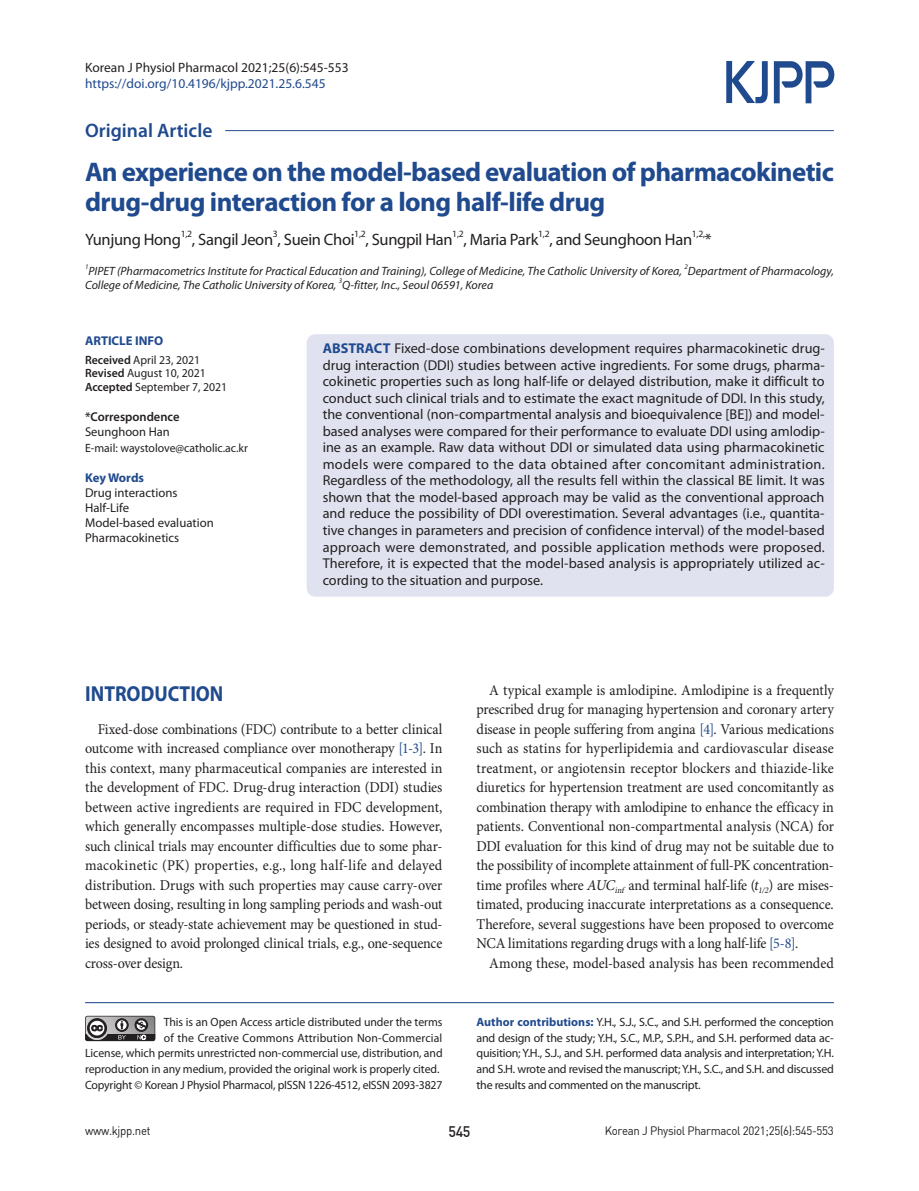
<style>
.page{position:relative;width:919px;height:1191px;background:#fff}
.page>*{position:absolute;margin:0;border:0;box-sizing:border-box;transform-origin:0 0}
.t1{font:700 27px/30px "Myriad Pro";letter-spacing:-.025em;color:#204a8e}
.t2{font:700 21.75px "Myriad Pro";color:#204a8e;scale:.9 1}
.t3{font:600 19.5px "Myriad Pro";color:#204a8e}
.t4{font:16.5px "Myriad Pro";letter-spacing:-.02em;color:#231f20}
.t5{font:15px/19.5px "Minion Pro";letter-spacing:-.01em;color:#231f20;text-align:justify;scale:.94 1}
.t6{font:15px "Dinmed";color:#231f20;scale:.95 1}
.t7{font:14.25px/16.5px "Myriad Pro";color:#231f20;text-align:justify}
.t8{font:13.5px "Myriad Pro";color:#204a8e}
.t9{font:13.5px "Myriad Pro";color:#231f20}
.t10{font:12.75px/15px "Myriad Pro";color:#231f20}
.t11{font:700 12.75px "Myriad Pro";color:#204a8e}
.t12{font:600 12.75px "Myriad Pro";color:#231f20}
.t13{font:12px/15.8px "Myriad Pro";letter-spacing:-.005em;color:#231f20;text-align:justify}
.t14{font:italic 12px "Myriad Pro";color:#231f20}
.t15{font:12px "Dinreg";letter-spacing:-.025em;color:#231f20;scale:.95 1}
.t16{font:9.6px "Myriad Pro";color:#231f20}
.t17{font:italic 7.05px "Myriad Pro";color:#231f20}
.s1{font-weight:600}
.s2{font-weight:700;color:#204a8e}
.s3{color:#204a8e}
.s4{font-style:italic}
</style>
<div class="page">
<hr style="left:85px;top:1002px;width:748px;height:1px;background:#204a8e">
<svg style="left:85px;top:1015px;width:70px;height:26px;background:#7c7b7b"></svg>
<hr style="left:225px;top:130px;width:608px;height:1px;background:#204a8e">
<svg style="left:726px;top:61px;width:108px;height:42px"></svg>
<div style="left:306px;top:334px;width:527px;height:262px;background:#e0e3ef;border-radius:9px"></div>
<p class="t9" style="left:85px;top:59px;width:265px">Korean J Physiol Pharmacol 2021;25(6):545-553</p>
<p class="t8" style="left:85px;top:76px;width:242px">https://doi.org/10.4196/kjpp.2021.25.6.545</p>
<h3 class="t3" style="left:85px;top:118px;width:129px">Original Article</h3>
<h1 class="t1" style="left:85px;top:156px;width:750px">An experience on the model-based evaluation of pharmacokinetic drug-drug interaction for a long half-life drug</h1>
<p class="t4" style="left:85px;top:229px;width:97px">Yunjung Hong</p>
<p class="t16" style="left:181px;top:228px;width:13px">1,2</p>
<p class="t4" style="left:192px;top:229px;width:164px">, Sangil Jeon , Suein Choi</p>
<p class="t16" style="left:273px;top:228px;width:6px">3</p>
<p class="t16" style="left:354px;top:228px;width:13px">1,2</p>
<p class="t4" style="left:365px;top:229px;width:88px">, Sungpil Han</p>
<p class="t16" style="left:452px;top:228px;width:13px">1,2</p>
<p class="t4" style="left:463px;top:229px;width:76px">, Maria Park</p>
<p class="t16" style="left:538px;top:228px;width:13px">1,2</p>
<p class="t4" style="left:549px;top:229px;width:144px">, and Seunghoon Han</p>
<p class="t16" style="left:691px;top:228px;width:15px">1,2,</p>
<p class="t4" style="left:705px;top:229px;width:8px">*</p>
<p class="t17" style="left:85px;top:262px;width:5px">1</p>
<p class="t14" style="left:88px;top:263px;width:595px">PIPET (Pharmacometrics Institute for Practical Education and Training), College of Medicine, The Catholic University of Korea,</p>
<p class="t17" style="left:684px;top:262px;width:5px">2</p>
<p class="t14" style="left:688px;top:263px;width:147px">Department of Pharmacology,</p>
<p class="t14" style="left:85px;top:278px;width:253px">College of Medicine, The Catholic University of Korea,</p>
<p class="t17" style="left:338px;top:277px;width:5px">3</p>
<p class="t14" style="left:342px;top:278px;width:153px">Q-fitter, Inc., Seoul 06591, Korea</p>
<p class="t11" style="left:85px;top:332px;width:80px">ARTICLE INFO</p>
<p class="t13" style="left:85px;top:353px;width:144px;line-height:13.5px;text-align:left"><span class="s1">Received</span> April 23, 2021<br><span class="s1">Revised</span> August 10, 2021<br><span class="s1">Accepted</span> September 7, 2021</p>
<p class="t12" style="left:85px;top:408px;width:96px">*Correspondence</p>
<p class="t10" style="left:85px;top:424px;width:86px">Seunghoon Han</p>
<p class="t13" style="left:85px;top:439px;width:164px">E-mail: waystolove@catholic.ac.kr</p>
<p class="t11" style="left:85px;top:469px;width:61px">Key Words</p>
<p class="t10" style="left:85px;top:485px;width:130px">Drug interactions<br>Half-Life<br>Model-based evaluation<br>Pharmacokinetics</p>
<p class="t7" style="left:322px;top:340px;width:503px"><span class="s2">ABSTRACT</span> Fixed-dose combinations development requires pharmacokinetic drug&shy;drug interaction (DDI) studies between active ingredients. For some drugs, pharma&shy;cokinetic properties such as long half-life or delayed distribution, make it difficult to conduct such clinical trials and to estimate the exact magnitude of DDI. In this study, the conventional (non-compartmental analysis and bioequivalence [BE]) and model&shy;based analyses were compared for their performance to evaluate DDI using amlodip&shy;ine as an example. Raw data without DDI or simulated data using pharmacokinetic models were compared to the data obtained after concomitant administration.<br>Regardless of the methodology, all the results fell within the classical BE limit. It was shown that the model-based approach may be valid as the conventional approach and reduce the possibility of DDI overestimation. Several advantages (i.e., quantita&shy;tive changes in parameters and precision of confidence interval) of the model-based approach were demonstrated, and possible application methods were proposed.<br>Therefore, it is expected that the model-based analysis is appropriately utilized ac&shy;cording to the situation and purpose.</p>
<h2 class="t2" style="left:85px;top:679px;width:155px">INTRODUCTION</h2>
<p class="t5" style="left:85px;top:719px;width:382px;text-indent:13px">Fixed-dose combinations (FDC) contribute to a better clinical outcome with increased compliance over monotherapy <span class="s3">[1-3]</span>. In this context, many pharmaceutical companies are interested in the development of FDC. Drug-drug interaction (DDI) studies between active ingredients are required in FDC development, which generally encompasses multiple-dose studies. However, such clinical trials may encounter difficulties due to some phar&shy;macokinetic (PK) properties, e.g., long half-life and delayed distribution. Drugs with such properties may cause carry-over between dosing, resulting in long sampling periods and wash-out periods, or steady-state achievement may be questioned in stud&shy;ies designed to avoid prolonged clinical trials, e.g., one-sequence cross-over design.</p>
<p class="t13" style="left:85px;top:1013px;width:359px;text-align:right">This is an Open Access article distributed under the terms<br>of the Creative Commons Attribution Non-Commercial<br>License, which permits unrestricted non-commercial use, distribution, and reproduction in any medium, provided the original work is properly cited.<br>Copyright © Korean J Physiol Pharmacol, pISSN 1226-4512, eISSN 2093-3827</p>
<p class="t5" style="left:476px;top:680px;width:382px;text-indent:13px">A typical example is amlodipine. Amlodipine is a frequently prescribed drug for managing hypertension and coronary artery disease in people suffering from angina <span class="s3">[4]</span>. Various medications such as statins for hyperlipidemia and cardiovascular disease treatment, or angiotensin receptor blockers and thiazide-like diuretics for hypertension treatment are used concomitantly as combination therapy with amlodipine to enhance the efficacy in patients. Conventional non-compartmental analysis (NCA) for DDI evaluation for this kind of drug may not be suitable due to the possibility of incomplete attainment of full-PK concentration&shy;time profiles where <span class="s4">AUC</span><sub>inf</sub> and terminal half-life (<span class="s4">t</span><sub>1/2</sub>) are mises&shy;timated, producing inaccurate interpretations as a consequence.<br>Therefore, several suggestions have been proposed to overcome NCA limitations regarding drugs with a long half-life <span class="s3">[5-8]</span>.</p>
<p class="t5" style="left:489px;top:953px;width:368px">Among these, model-based analysis has been recommended</p>
<p class="t13" style="left:476px;top:1013px;width:359px"><span class="s2">Author contributions:</span> Y.H., S.J., S.C., and S.H. performed the conception and design of the study; Y.H., S.C., M.P., S.P.H., and S.H. performed data ac&shy;quisition; Y.H., S.J., and S.H. performed data analysis and interpretation; Y.H. and S.H. wrote and revised the manuscript; Y.H., S.C., and S.H. and discussed the results and commented on the manuscript.</p>
<p class="t15" style="left:85px;top:1123px;width:70px">www.kjpp.net</p>
<p class="t6" style="left:448px;top:1122px;width:25px">545</p>
<p class="t15" style="left:604px;top:1123px;width:243px">Korean J Physiol Pharmacol 2021;25(6):545-553</p>
</div>
